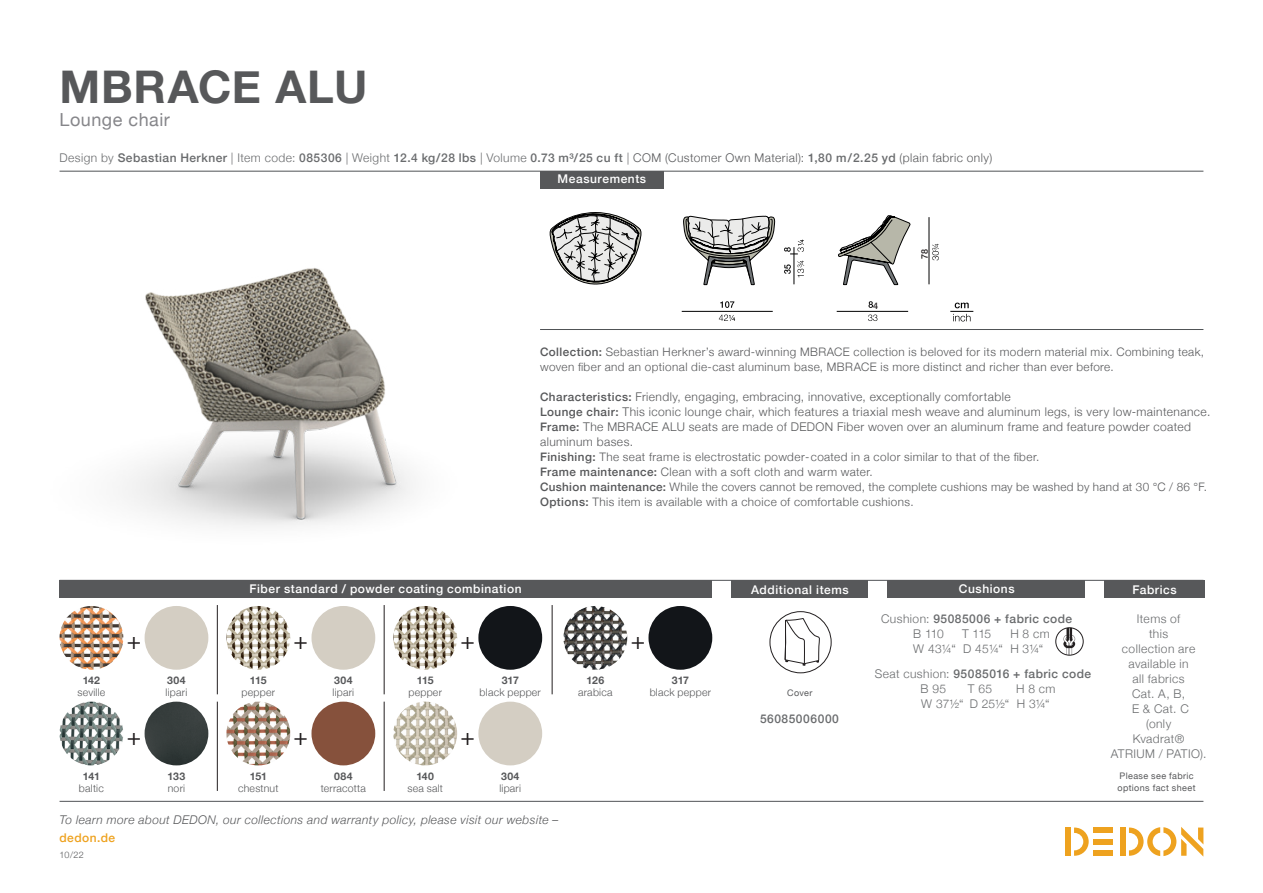
<style>
.page{position:relative;width:1263px;height:893px;background:#fff}
.page>*{position:absolute;margin:0;border:0;box-sizing:border-box;transform-origin:0 0}
.t1{font:700 45px "Helvetica Neue";letter-spacing:.015em;color:#57585a}
.t2{font:24px "Helvetica Neue";color:#231f20}
.t3{font:18px "Helvetica Neue";letter-spacing:.03em;color:#86868a}
.t4{font:300 12px/15px "Helvetica Neue";letter-spacing:.035em;color:#57585a}
.t5{font:500 12px/15px "Helvetica Neue";letter-spacing:.04em;color:#696b6d}
.t6{font:300 12px/15px "Helvetica Neue";letter-spacing:.035em;color:#696b6d;text-align:center}
.t7{font:500 12px "Helvetica Neue";letter-spacing:.045em;color:#fff}
.t8{font:italic 300 12px "Helvetica Neue";letter-spacing:.035em;color:#57585a}
.t9{font:300 12px/15px "Helvetica Neue";letter-spacing:.01em;color:#696b6d}
.t10{font:500 12px "Helvetica Neue";letter-spacing:.035em;color:#eea21f}
.t11{font:300 11.7px/15px "Helvetica Neue";letter-spacing:.035em;color:#57585a}
.t12{font:300 10.5px "Helvetica Neue";letter-spacing:.02em;color:#57585a}
.t13{font:700 10.5px "Helvetica Neue";letter-spacing:-.005em;color:#57585a}
.t14{font:9px/12px "Helvetica Neue";letter-spacing:.045em;color:#57585a}
.t15{font:300 9px "Helvetica Neue";color:#57585a}
.t16{font:500 9px "Helvetica Neue";color:#231f20}
.s1{font-weight:300}
.s2{font-weight:300;color:#57585a}
.s3{font-weight:500}
.s4{font-weight:500;font-size:11.7px}
</style>
<div class="page">
<div style="left:1120px;top:827px;width:5px;height:29px;background:#eea21f"></div>
<div style="left:1094px;top:827px;width:19px;height:6px;background:#eea21f"></div>
<div style="left:1094px;top:850px;width:19px;height:6px;background:#eea21f"></div>
<div style="left:1094px;top:839px;width:19px;height:5px;background:#eea21f"></div>
<svg style="left:1074px;top:827px;width:15px;height:29px"></svg>
<div style="left:1065px;top:827px;width:6px;height:29px;background:#eea21f"></div>
<svg style="left:1129px;top:827px;width:74px;height:29px"></svg>
<hr style="left:60px;top:801px;width:1143px;height:1px;background:#505356">
<img style="left:122px;top:268px;width:292px;height:259px">
<hr style="left:60px;top:580px;width:1143px;height:1px;background:#505356">
<hr style="left:60px;top:171px;width:1143px;height:1px;background:#505356">
<hr style="left:540px;top:329px;width:663px;height:1px;background:#505356">
<div style="left:540px;top:171px;width:124px;height:17px;background:#57585a"></div>
<svg style="left:950px;top:303px;width:23px;height:18px"></svg>
<hr style="left:837px;top:311px;width:71px;height:1px;background:#000">
<svg style="left:868px;top:301px;width:5px;height:7px"></svg>
<svg style="left:868px;top:315px;width:9px;height:6px"></svg>
<hr style="left:929px;top:217px;width:1px;height:67px;background:#000">
<svg style="left:932px;top:244px;width:7px;height:16px"></svg>
<hr style="left:794px;top:247px;width:1px;height:37px;background:#000">
<svg style="left:797px;top:261px;width:7px;height:16px"></svg>
<svg style="left:784px;top:240px;width:20px;height:15px"></svg>
<hr style="left:682px;top:311px;width:91px;height:1px;background:#000">
<svg style="left:720px;top:301px;width:14px;height:7px"></svg>
<svg style="left:719px;top:315px;width:16px;height:6px"></svg>
<svg style="left:784px;top:264px;width:7px;height:10px"></svg>
<svg style="left:838px;top:216px;width:72px;height:69px"></svg>
<svg style="left:683px;top:215px;width:92px;height:71px"></svg>
<svg style="left:549px;top:213px;width:93px;height:72px"></svg>
<div style="left:60px;top:580px;width:652px;height:18px;background:#57585a"></div>
<div style="left:145px;top:606px;width:63px;height:64px;background:#d4cec3;border-radius:32px"></div>
<img style="left:563px;top:606px;width:64px;height:64px;border-radius:32px">
<div style="left:648px;top:606px;width:64px;height:64px;background:#121519;border-radius:32px"></div>
<img style="left:393px;top:702px;width:64px;height:63px;border-radius:32px">
<div style="left:478px;top:702px;width:64px;height:63px;background:#d4cec3;border-radius:32px"></div>
<img style="left:226px;top:606px;width:64px;height:64px;border-radius:32px">
<hr style="left:384px;top:605px;width:1px;height:89px;background:#231f20">
<hr style="left:217px;top:605px;width:1px;height:89px;background:#231f20">
<hr style="left:552px;top:605px;width:1px;height:89px;background:#231f20">
<div style="left:311px;top:606px;width:64px;height:64px;background:#d4cec3;border-radius:32px"></div>
<img style="left:393px;top:606px;width:64px;height:64px;border-radius:32px">
<div style="left:478px;top:606px;width:64px;height:64px;background:#121519;border-radius:32px"></div>
<img style="left:60px;top:702px;width:63px;height:63px;border-radius:32px">
<img style="left:145px;top:702px;width:63px;height:63px;border-radius:32px">
<hr style="left:217px;top:702px;width:1px;height:89px;background:#231f20">
<hr style="left:384px;top:702px;width:1px;height:89px;background:#231f20">
<div style="left:311px;top:702px;width:64px;height:63px;background:#86513c;border-radius:50%"></div>
<img style="left:226px;top:702px;width:64px;height:63px;border-radius:32px">
<div style="left:732px;top:580px;width:136px;height:18px;background:#57585a"></div>
<div style="left:770px;top:611px;width:61px;height:62px;border:1px solid #231f20;border-radius:50%"></div>
<svg style="left:785px;top:618px;width:35px;height:47px"></svg>
<img style="left:60px;top:606px;width:63px;height:64px;border-radius:32px">
<div style="left:1104px;top:580px;width:100px;height:17px;background:#57585a"></div>
<div style="left:887px;top:580px;width:197px;height:17px;background:#57585a"></div>
<div style="left:1056px;top:628px;width:27px;height:27px;border:1px solid #231f20;border-radius:50%"></div>
<svg style="left:1063px;top:628px;width:12px;height:27px"></svg>
<h1 class="t1" style="left:60px;top:52px;width:309px">MBRACE ALU</h1>
<h3 class="t3" style="left:60px;top:107px;width:112px">Lounge chair</h3>
<p class="t5" style="left:60px;top:149px;width:934px"><span class="s1">Design by</span> Sebastian Herkner <span class="s1">| Item code:</span> 085306 <span class="s1">| Weight</span> 12.4 kg/28 lbs <span class="s1">| Volume</span> 0.73 m³/25 cu ft <span class="s1">|</span> <span class="s2">COM (Customer Own Material):</span> 1,80 m/2.25 yd <span class="s2">(plain fabric only)</span></p>
<p class="t7" style="left:558px;top:169px;width:90px">Measurements</p>
<p class="t16" style="left:873px;top:299px;width:7px">4</p>
<p class="t16" style="left:917px;top:258px;width:11px;rotate:-90deg">78</p>
<p class="t13" style="left:83px;top:672px;width:19px">142</p>
<p class="t12" style="left:78px;top:684px;width:29px">seville</p>
<p class="t13" style="left:83px;top:768px;width:18px">141</p>
<p class="t12" style="left:79px;top:780px;width:26px">baltic</p>
<h2 class="t2" style="left:127px;top:623px;width:16px">+</h2>
<h2 class="t2" style="left:127px;top:719px;width:16px">+</h2>
<p class="t13" style="left:167px;top:672px;width:20px">304</p>
<p class="t12" style="left:166px;top:684px;width:23px">lipari</p>
<p class="t13" style="left:168px;top:768px;width:19px">133</p>
<p class="t12" style="left:168px;top:780px;width:19px">nori</p>
<p class="t11" style="left:540px;top:343px;width:666px"><span class="s3">Collection:</span> Sebastian Herkner’s award-winning MBRACE collection is beloved for its modern material mix. Combining teak, woven fiber and an optional die-cast aluminum base, MBRACE is more distinct and richer than ever before.</p>
<p class="t4" style="left:540px;top:388px;width:672px"><span class="s4">Characteristics:</span> Friendly, engaging, embracing, innovative, exceptionally comfortable<br><span class="s4">Lounge chair:</span> This iconic lounge chair, which features a triaxial mesh weave and aluminum legs, is very low-maintenance.<br><span class="s4">Frame:</span> The MBRACE ALU seats are made of DEDON Fiber woven over an aluminum frame and feature powder coated aluminum bases.</p>
<p class="t11" style="left:540px;top:448px;width:668px"><span class="s3">Finishing:</span> The seat frame is electrostatic powder-coated in a color similar to that of the fiber.<br><span class="s3">Frame maintenance:</span> Clean with a soft cloth and warm water.<br><span class="s3">Cushion maintenance:</span> While the covers cannot be removed, the complete cushions may be washed by hand at 30 °C / 86 °F.<br><span class="s3">Options:</span> This item is available with a choice of comfortable cushions.</p>
<p class="t7" style="left:250px;top:579px;width:274px">Fiber standard / powder coating combination</p>
<p class="t13" style="left:250px;top:672px;width:18px">115</p>
<p class="t12" style="left:242px;top:684px;width:35px">pepper</p>
<h2 class="t2" style="left:294px;top:623px;width:16px">+</h2>
<h2 class="t2" style="left:294px;top:719px;width:16px">+</h2>
<p class="t13" style="left:334px;top:672px;width:20px">304</p>
<p class="t12" style="left:333px;top:684px;width:23px">lipari</p>
<p class="t13" style="left:417px;top:672px;width:18px">115</p>
<p class="t12" style="left:408px;top:684px;width:35px">pepper</p>
<h2 class="t2" style="left:461px;top:623px;width:16px">+</h2>
<p class="t13" style="left:502px;top:672px;width:19px">317</p>
<p class="t12" style="left:480px;top:684px;width:63px">black pepper</p>
<h2 class="t2" style="left:461px;top:719px;width:16px">+</h2>
<p class="t13" style="left:586px;top:672px;width:19px">126</p>
<p class="t12" style="left:578px;top:684px;width:36px">arabica</p>
<h2 class="t2" style="left:631px;top:623px;width:16px">+</h2>
<p class="t13" style="left:672px;top:672px;width:19px">317</p>
<p class="t12" style="left:650px;top:684px;width:63px">black pepper</p>
<p class="t7" style="left:751px;top:580px;width:99px">Additional items</p>
<p class="t14" style="left:787px;top:687px;width:27px">Cover</p>
<p class="t5" style="left:760px;top:710px;width:80px">56085006000</p>
<p class="t7" style="left:959px;top:579px;width:57px">Cushions</p>
<p class="t5" style="left:913px;top:610px;width:160px;text-indent:-32px"><span class="s1">Cushion:</span> 95085006 + fabric code<br><span class="s1">B 110</span></p>
<p class="t6" style="left:913px;top:625px;width:138px;text-align:left;text-indent:97px">H 8 cm<br>W 43¼“ D 45¼“ H 3¼“</p>
<p class="t5" style="left:920px;top:666px;width:172px;text-indent:-46px"><span class="s1">Seat cushion:</span> 95085016 + fabric code<br><span class="s1">B 95</span></p>
<p class="t6" style="left:962px;top:625px;width:31px">T 115</p>
<p class="t9" style="left:921px;top:681px;width:136px;text-indent:95px">H 8 cm<br>W 37½“ D 25½“ H 3¼“</p>
<p class="t6" style="left:968px;top:681px;width:26px">T 65</p>
<p class="t7" style="left:1132px;top:580px;width:46px">Fabrics</p>
<p class="t6" style="left:1111px;top:610px;width:97px">Items of<br>this<br>collection are available in<br>all fabrics<br>Cat. A, B,<br>E &amp; Cat. C<br>(only<br>Kvadrat®<br>ATRIUM / PATIO).</p>
<p class="t13" style="left:250px;top:768px;width:19px">151</p>
<p class="t12" style="left:238px;top:780px;width:42px">chestnut</p>
<p class="t13" style="left:334px;top:768px;width:20px">084</p>
<p class="t12" style="left:321px;top:780px;width:47px">terracotta</p>
<p class="t13" style="left:416px;top:768px;width:19px">140</p>
<p class="t12" style="left:407px;top:780px;width:37px">sea salt</p>
<p class="t13" style="left:501px;top:768px;width:20px">304</p>
<p class="t12" style="left:499px;top:780px;width:23px">lipari</p>
<p class="t14" style="left:1117px;top:770px;width:80px">Please see fabric options fact sheet</p>
<p class="t8" style="left:60px;top:810px;width:500px">To learn more about DEDON, our collections and warranty policy, please visit our website –</p>
<p class="t10" style="left:60px;top:828px;width:57px">dedon.de</p>
<p class="t15" style="left:60px;top:848px;width:26px">10/22</p>
</div>
